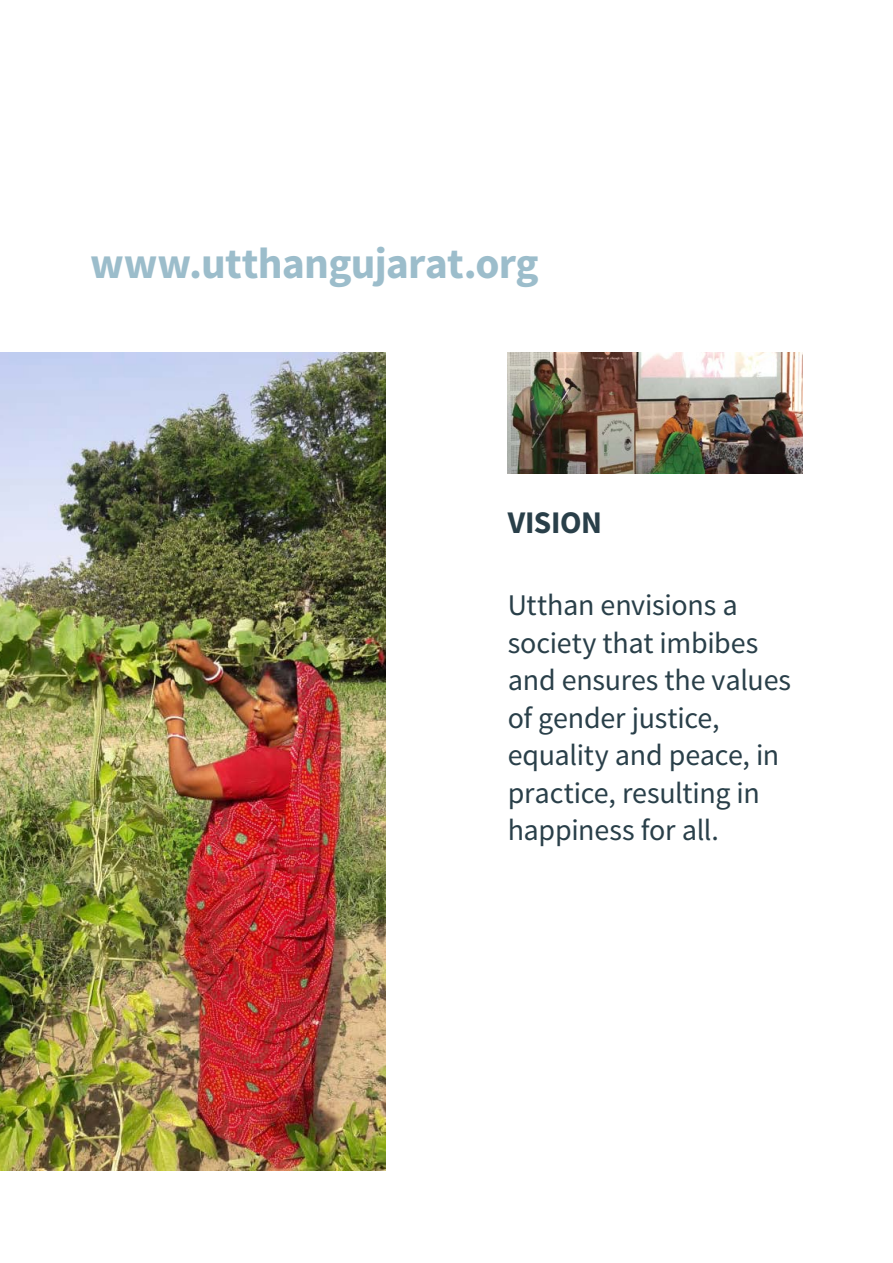
<style>
.page{position:relative;width:893px;height:1263px;background:#fff}
.page>*{position:absolute;margin:0;border:0;box-sizing:border-box;transform-origin:0 0}
.t1{font:700 43.5px "Source Sans Pro";letter-spacing:-.015em;color:#9cbdcb}
.t2{font:700 31.5px "Source Sans Pro";letter-spacing:-.01em;color:#293f49}
.t3{font:30px/37.5px "Source Sans Pro";letter-spacing:-.01em;color:#293f49}
</style>
<div class="page">
<hr style="left:892px;top:165px;width:1px;height:1005px;background:#e7eef3">
<img style="left:0;top:353px;width:385px;height:817px">
<img style="left:508px;top:353px;width:295px;height:121px">
<h1 class="t1" style="left:90px;top:235px;width:450px">www.utthangujarat.org</h1>
<p class="t2" style="left:508px;top:502px;width:96px">VISION</p>
<p class="t3" style="left:508px;top:587px;width:285px">Utthan envisions a society that imbibes and ensures the values of gender justice, equality and peace, in practice, resulting in happiness for all.</p>
</div>
